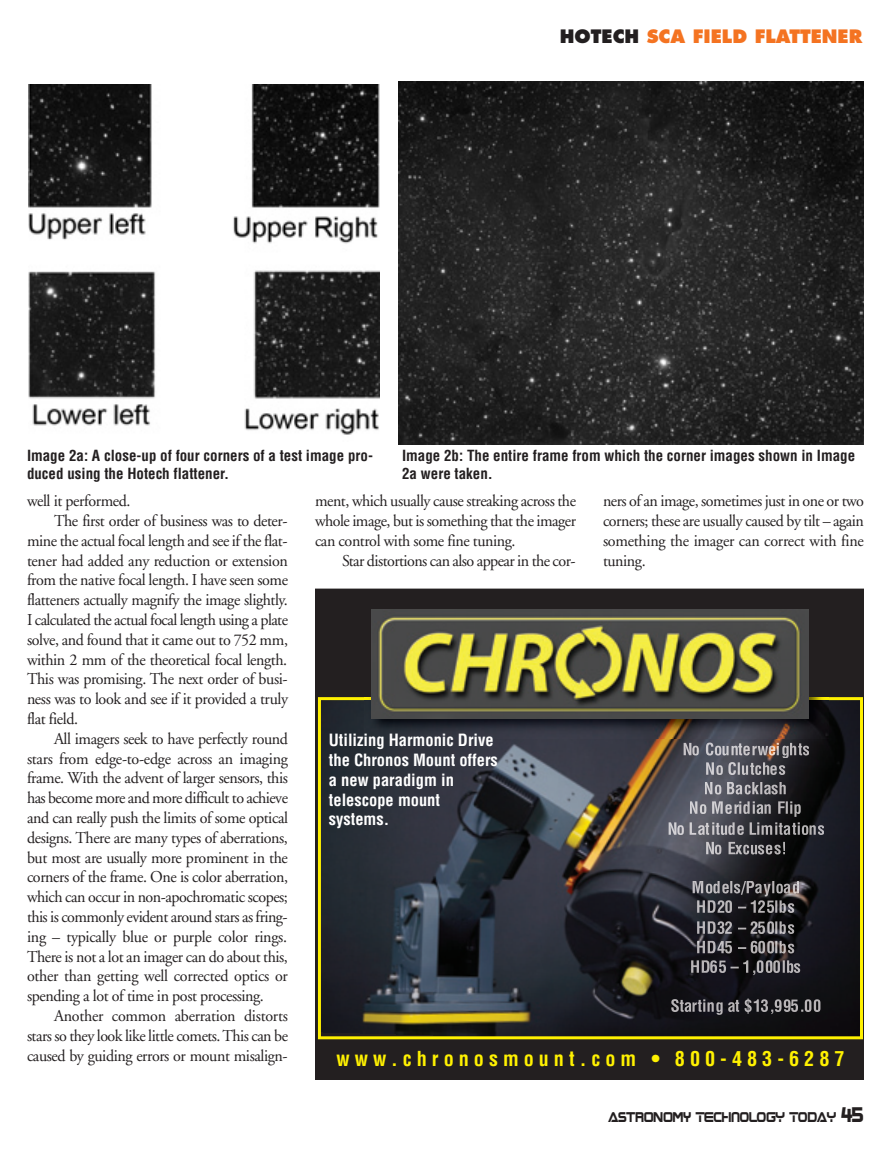
<style>
.page{position:relative;width:891px;height:1161px;background:#fff}
.page>*{position:absolute;margin:0;border:0;box-sizing:border-box;transform-origin:0 0}
.t1{font:700 condensed 20.1px "Helvetica";letter-spacing:.25em;color:#fff101}
.t2{font:800 18px "Futura";color:#f47321}
.t3{font:16.5px/19.8px "Adobe Garamond";letter-spacing:-.025em;color:#231f20;text-align:justify}
.t4{font:700 condensed 16.5px/19.8px "Helvetica";color:#fff}
.t5{font:700 condensed 15px/18px "Helvetica";color:#231f20}
.t6{font:11.4px "Boom Box";color:#231f20;scale:.9 1}
.s1{color:#231f20}
.s2{font-size:17.1px}
</style>
<div class="page">
<img style="left:28px;top:84px;width:352px;height:351px">
<img style="left:398px;top:81px;width:466px;height:363px">
<div style="left:321px;top:595px;width:537px;height:479px;background:#231f20"></div>
<div style="left:315px;top:589px;width:549px;height:491px;border:6px solid #231f20"></div>
<img style="left:322px;top:701px;width:537px;height:334px">
<div style="left:318px;top:697px;width:545px;height:342px;border:3px solid #fff101"></div>
<img style="left:365px;top:609px;width:463px;height:130px">
<img style="left:372px;top:609px;width:436px;height:110px">
<img style="left:684px;top:743px;width:118px;height:15px">
<img style="left:707px;top:762px;width:78px;height:13px">
<img style="left:705px;top:782px;width:81px;height:13px">
<img style="left:690px;top:802px;width:111px;height:15px">
<img style="left:669px;top:822px;width:121px;height:12px">
<img style="left:706px;top:842px;width:79px;height:12px">
<img style="left:693px;top:881px;width:106px;height:16px">
<img style="left:698px;top:901px;width:96px;height:12px">
<img style="left:698px;top:921px;width:96px;height:12px">
<img style="left:698px;top:941px;width:96px;height:12px">
<img style="left:691px;top:960px;width:109px;height:15px">
<img style="left:671px;top:999px;width:97px;height:16px">
<p class="t2" style="left:560px;top:28px;width:304px"><span class="s1">HOTECH</span> SCA FIELD FLATTENER</p>
<p class="t5" style="left:27px;top:448px;width:348px">Image 2a: A close-up of four corners of a test image pro&shy;duced using the Hotech flattener.</p>
<p class="t5" style="left:402px;top:448px;width:455px">Image 2b: The entire frame from which the corner images shown in Image<br>2a were taken.</p>
<p class="t3" style="left:27px;top:493px;width:105px">well it performed.</p>
<p class="t3" style="left:54px;top:512px;width:235px">The first order of business was to deter-</p>
<p class="t3" style="left:27px;top:532px;width:262px">mine the actual focal length and see if the flat-</p>
<p class="t3" style="left:27px;top:552px;width:262px">tener had added any reduction or extension</p>
<p class="t3" style="left:27px;top:572px;width:263px">from the native focal length. I have seen some</p>
<p class="t3" style="left:27px;top:592px;width:262px">flatteners actually magnify the image slightly.</p>
<p class="t3" style="left:27px;top:611px;width:263px">I calculated the actual focal length using a plate</p>
<p class="t3" style="left:27px;top:631px;width:263px">solve, and found that it came out to 752 mm,</p>
<p class="t3" style="left:27px;top:651px;width:262px">within 2 mm of the theoretical focal length.</p>
<p class="t3" style="left:27px;top:671px;width:262px">This was promising. The next order of busi-</p>
<p class="t3" style="left:27px;top:691px;width:263px">ness was to look and see if it provided a truly</p>
<p class="t3" style="left:27px;top:710px;width:53px">flat field.</p>
<p class="t3" style="left:54px;top:730px;width:235px">All imagers seek to have perfectly round</p>
<p class="t3" style="left:27px;top:750px;width:262px">stars from edge-to-edge across an imaging</p>
<p class="t3" style="left:27px;top:770px;width:263px">frame. With the advent of larger sensors, this</p>
<p class="t3" style="left:27px;top:790px;width:263px">has become more and more difficult to achieve</p>
<p class="t3" style="left:27px;top:809px;width:263px">and can really push the limits of some optical</p>
<p class="t3" style="left:27px;top:829px;width:262px">designs. There are many types of aberrations,</p>
<p class="t3" style="left:27px;top:849px;width:263px">but most are usually more prominent in the</p>
<p class="t3" style="left:27px;top:869px;width:263px">corners of the frame. One is color aberration,</p>
<p class="t3" style="left:27px;top:889px;width:262px">which can occur in non-apochromatic scopes;</p>
<p class="t3" style="left:27px;top:908px;width:262px">this is commonly evident around stars as fring-</p>
<p class="t3" style="left:27px;top:928px;width:262px">ing – typically blue or purple color rings.</p>
<p class="t3" style="left:27px;top:948px;width:262px">There is not a lot an imager can do about this,</p>
<p class="t3" style="left:27px;top:968px;width:262px">other than getting well corrected optics or</p>
<p class="t3" style="left:27px;top:988px;width:238px">spending a lot of time in post processing.</p>
<p class="t3" style="left:54px;top:1007px;width:235px">Another common aberration distorts</p>
<p class="t3" style="left:27px;top:1027px;width:263px">stars so they look like little comets. This can be</p>
<p class="t3" style="left:27px;top:1047px;width:262px">caused by guiding errors or mount misalign-</p>
<p class="t3" style="left:315px;top:493px;width:263px">ment, which usually cause streaking across the whole image, but is something that the imager can control with some fine tuning.</p>
<p class="t3" style="left:342px;top:552px;width:235px">Star distortions can also appear in the cor-</p>
<p class="t3" style="left:603px;top:493px;width:263px">ners of an image, sometimes just in one or two corners; these are usually caused by tilt – again something the imager can correct with fine tuning.</p>
<p class="t4" style="left:329px;top:732px;width:171px">Utilizing Harmonic Drive the Chronos Mount offers a new paradigm in telescope mount systems.</p>
<p class="t1" style="left:336px;top:1051px;width:510px">www.chronosmount.com • 800-483-6287</p>
<p class="t6" style="left:608px;top:1111px;width:284px">ASTRONOMY TECHNOLOGY TODAY <span class="s2">45</span></p>
</div>
